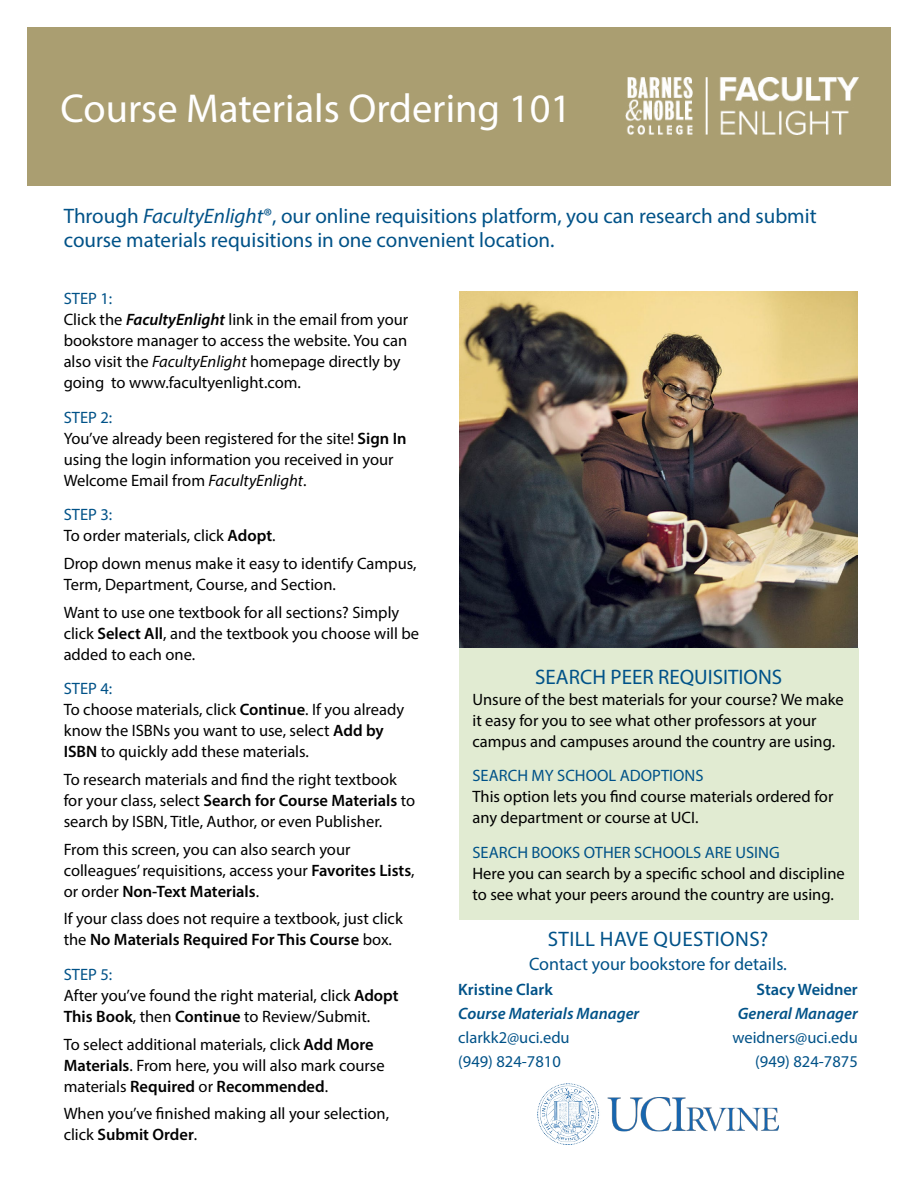
<style>
.page{position:relative;width:918px;height:1188px;background:#fff}
.page>*{position:absolute;margin:0;border:0;box-sizing:border-box;transform-origin:0 0}
.t1{font:40.5px "Myriad Pro";color:#fff}
.t2{font:21px/24px "Myriad Pro";color:#005288}
.t3{font:18px "Myriad Pro";color:#005288}
.t4{font:16.5px/21px "Myriad Pro";color:#000}
.t5{font:16.5px "Myriad Pro";color:#005288}
.t6{font:italic 600 16.5px "Myriad Pro";color:#005288}
.t7{font:600 16.5px "Myriad Pro";color:#005288}
.s1{font-style:italic}
.s2{color:#005288}
.s3{font-weight:600;font-style:italic}
.s4{font-weight:600}
</style>
<div class="page">
<div style="left:27px;top:27px;width:864px;height:159px;background:#aa9e71"></div>
<div style="left:459px;top:648px;width:400px;height:271px;background:#e1ebd2"></div>
<img style="left:460px;top:292px;width:398px;height:356px">
<img style="left:625px;top:78px;width:234px;height:57px">
<img style="left:538px;top:1083px;width:240px;height:62px">
<h1 class="t1" style="left:60px;top:83px;width:512px">Course Materials Ordering 101</h1>
<p class="t2" style="left:64px;top:204px;width:754px">Through <span class="s1">FacultyEnlight</span>®, our online requisitions platform, you can research and submit course materials requisitions in one convenient location.</p>
<p class="t4" style="left:64px;top:288px;width:346px"><span class="s2">STEP 1:<br></span>Click the <span class="s3">FacultyEnlight</span> link in the email from your bookstore manager to access the website. You can also visit the <span class="s1">FacultyEnlight</span> homepage directly by going to www.facultyenlight.com.</p>
<p class="t4" style="left:64px;top:406px;width:344px"><span class="s2">STEP 2:<br></span>You’ve already been registered for the site! <span class="s4">Sign In </span>using the login information you received in your Welcome Email from <span class="s1">FacultyEnlight</span>.</p>
<p class="t4" style="left:64px;top:504px;width:213px"><span class="s2">STEP 3:<br></span>To order materials, click <span class="s4">Adopt</span>.</p>
<p class="t4" style="left:64px;top:553px;width:354px">Drop down menus make it easy to identify Campus,<br>Term, Department, Course, and Section.</p>
<p class="t4" style="left:64px;top:601px;width:357px">Want to use one textbook for all sections? Simply click <span class="s4">Select All</span>, and the textbook you choose will be added to each one.</p>
<p class="t4" style="left:64px;top:678px;width:342px"><span class="s2">STEP 4:<br></span>To choose materials, click <span class="s4">Continue</span>. If you already know the ISBNs you want to use, select <span class="s4">Add by ISBN</span> to quickly add these materials.</p>
<p class="t4" style="left:64px;top:769px;width:353px">To research materials and find the right textbook for your class, select <span class="s4">Search for Course Materials</span> to search by ISBN, Title, Author, or even Publisher.</p>
<p class="t4" style="left:64px;top:838px;width:352px">From this screen, you can also search your colleagues’ requisitions, access your <span class="s4">Favorites Lists</span>, or order <span class="s4">Non-Text Materials</span>.</p>
<p class="t4" style="left:64px;top:908px;width:341px">If your class does not require a textbook, just click the <span class="s4">No Materials Required For This Course</span> box.</p>
<p class="t4" style="left:64px;top:964px;width:337px"><span class="s2">STEP 5:<br></span>After you’ve found the right material, click <span class="s4">Adopt<br>This Book</span>, then <span class="s4">Continue</span> to Review/Submit.</p>
<p class="t4" style="left:64px;top:1033px;width:323px">To select additional materials, click <span class="s4">Add More<br>Materials</span>. From here, you will also mark course materials <span class="s4">Required</span> or <span class="s4">Recommended</span>.</p>
<p class="t4" style="left:64px;top:1103px;width:327px">When you’ve finished making all your selection, click <span class="s4">Submit Order</span>.</p>
<p class="t2" style="left:535px;top:664px;width:248px">SEARCH PEER REQUISITIONS</p>
<p class="t4" style="left:472px;top:688px;width:373px">Unsure of the best materials for your course? We make it easy for you to see what other professors at your campus and campuses around the country are using.</p>
<p class="t5" style="left:472px;top:765px;width:233px">SEARCH MY SCHOOL ADOPTIONS</p>
<p class="t4" style="left:472px;top:786px;width:362px">This option lets you find course materials ordered for any department or course at UCI.</p>
<p class="t5" style="left:472px;top:842px;width:309px">SEARCH BOOKS OTHER SCHOOLS ARE USING</p>
<p class="t4" style="left:472px;top:862px;width:374px">Here you can search by a specific school and discipline to see what your peers around the country are using.</p>
<p class="t2" style="left:548px;top:927px;width:21px">Still</p>
<p class="t2" style="left:600px;top:927px;width:67px">havequestions</p>
<p class="t2" style="left:760px;top:927px;width:10px">?</p>
<p class="t3" style="left:529px;top:953px;width:259px">Contact your bookstore for details.</p>
<p class="t7" style="left:458px;top:979px;width:96px">Kristine Clark</p>
<p class="t7" style="left:757px;top:979px;width:103px">Stacy Weidner</p>
<p class="t6" style="left:458px;top:1003px;width:183px">Course Materials Manager</p>
<p class="t6" style="left:738px;top:1003px;width:121px">General Manager</p>
<p class="t5" style="left:458px;top:1027px;width:113px">clarkk2@uci.edu</p>
<p class="t5" style="left:732px;top:1027px;width:127px">weidners@uci.edu</p>
<p class="t5" style="left:458px;top:1051px;width:104px">(949) 824-7810</p>
<p class="t5" style="left:755px;top:1051px;width:104px">(949) 824-7875</p>
</div>
